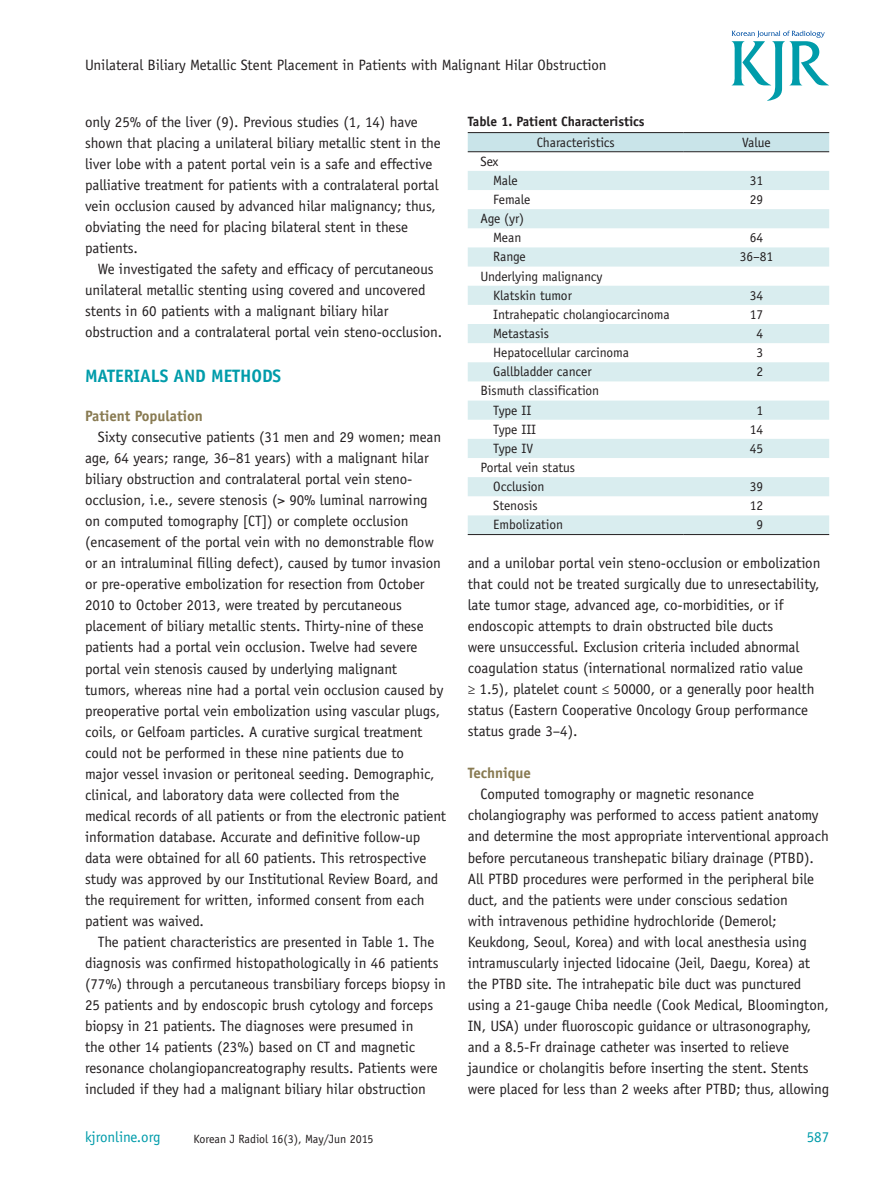
<style>
.page{position:relative;width:893px;height:1191px;background:#fff}
.page>*{position:absolute;margin:0;border:0;box-sizing:border-box;transform-origin:0 0}
.큰제목{font:700 18px "Officina Sans Std";letter-spacing:-.005em;color:#009caa}
.본문{font:15px/21px "Officina Sans Std";letter-spacing:-.005em;color:#231f20}
._1_제목{font:700 15px "Officina Sans Std";letter-spacing:-.005em;color:#887a51}
.t1{font:15px "Officina Sans Std";letter-spacing:-.005em;color:#009caa}
.표본문{font:13.5px "Officina Sans Std";letter-spacing:-.005em;color:#231f20}
.표제목{font:700 13.5px "Officina Sans Std";letter-spacing:-.005em;color:#231f20}
.t2{font:12px "Officina Sans Std";letter-spacing:-.005em;color:#231f20}
</style>
<div class="page">
<svg style="left:732px;top:31px;width:97px;height:70px"></svg>
<div style="left:468px;top:133px;width:361px;height:18px;background:#c9e4e9"></div>
<svg style="left:468px;top:171px;width:361px;height:363px;fill:#d9edef"></svg>
<hr style="left:468px;top:132px;width:216px;height:1px;background:#231f20">
<hr style="left:684px;top:132px;width:145px;height:1px;background:#231f20">
<hr style="left:468px;top:534px;width:216px;height:1px;background:#231f20">
<hr style="left:684px;top:534px;width:145px;height:1px;background:#231f20">
<hr style="left:468px;top:151px;width:216px;height:1px;background:#231f20">
<hr style="left:684px;top:151px;width:145px;height:1px;background:#231f20">
<p class="본문" style="left:85px;top:54px;width:523px">Unilateral Biliary Metallic Stent Placement in Patients with Malignant Hilar Obstruction</p>
<p class="본문" style="left:85px;top:112px;width:357px">only 25% of the liver (9). Previous studies (1, 14) have shown that placing a unilateral biliary metallic stent in the liver lobe with a patent portal vein is a safe and effective palliative treatment for patients with a contralateral portal vein occlusion caused by advanced hilar malignancy; thus, obviating the need for placing bilateral stent in these patients.</p>
<p class="본문" style="left:85px;top:259px;width:359px;text-indent:13px">We investigated the safety and efficacy of percutaneous unilateral metallic stenting using covered and uncovered stents in 60 patients with a malignant biliary hilar obstruction and a contralateral portal vein steno-occlusion.</p>
<p class="큰제목" style="left:85px;top:364px;width:198px">MATERIALS AND METHODS</p>
<p class="_1_제목" style="left:85px;top:407px;width:119px">Patient Population</p>
<p class="본문" style="left:85px;top:427px;width:363px;text-indent:13px">Sixty consecutive patients (31 men and 29 women; mean age, 64 years; range, 36–81 years) with a malignant hilar biliary obstruction and contralateral portal vein steno&shy;occlusion, i.e., severe stenosis (&gt; 90% luminal narrowing on computed tomography [CT]) or complete occlusion (encasement of the portal vein with no demonstrable flow or an intraluminal filling defect), caused by tumor invasion or pre-operative embolization for resection from October 2010 to October 2013, were treated by percutaneous placement of biliary metallic stents. Thirty-nine of these patients had a portal vein occlusion. Twelve had severe portal vein stenosis caused by underlying malignant<br>tumors, whereas nine had a portal vein occlusion caused by preoperative portal vein embolization using vascular plugs, coils, or Gelfoam particles. A curative surgical treatment could not be performed in these nine patients due to<br>major vessel invasion or peritoneal seeding. Demographic, clinical, and laboratory data were collected from the medical records of all patients or from the electronic patient information database. Accurate and definitive follow-up data were obtained for all 60 patients. This retrospective study was approved by our Institutional Review Board, and the requirement for written, informed consent from each patient was waived.</p>
<p class="본문" style="left:85px;top:931px;width:363px;text-indent:13px">The patient characteristics are presented in Table 1. The diagnosis was confirmed histopathologically in 46 patients (77%) through a percutaneous transbiliary forceps biopsy in 25 patients and by endoscopic brush cytology and forceps biopsy in 21 patients. The diagnoses were presumed in<br>the other 14 patients (23%) based on CT and magnetic resonance cholangiopancreatography results. Patients were included if they had a malignant biliary hilar obstruction</p>
<p class="t1" style="left:85px;top:1128px;width:77px">kjronline.org</p>
<p class="t2" style="left:194px;top:1132px;width:181px">Korean J Radiol 16(3), May/Jun 2015</p>
<p class="표제목" style="left:468px;top:113px;width:178px">Table 1. Patient Characteristics</p>
<p class="표본문" style="left:537px;top:134px;width:80px">Characteristics</p>
<p class="표본문" style="left:742px;top:134px;width:30px">Value</p>
<p class="표본문" style="left:480px;top:153px;width:20px">Sex</p>
<p class="표본문" style="left:493px;top:172px;width:26px">Male</p>
<p class="표본문" style="left:750px;top:172px;width:15px">31</p>
<p class="표본문" style="left:493px;top:192px;width:39px">Female</p>
<p class="표본문" style="left:750px;top:192px;width:15px">29</p>
<p class="표본문" style="left:480px;top:211px;width:45px">Age (yr)</p>
<p class="표본문" style="left:493px;top:230px;width:30px">Mean</p>
<p class="표본문" style="left:750px;top:230px;width:15px">64</p>
<p class="표본문" style="left:493px;top:249px;width:34px">Range</p>
<p class="표본문" style="left:740px;top:249px;width:35px">36–81</p>
<p class="표본문" style="left:480px;top:268px;width:123px">Underlying malignancy</p>
<p class="표본문" style="left:493px;top:287px;width:80px">Klatskin tumor</p>
<p class="표본문" style="left:750px;top:287px;width:15px">34</p>
<p class="표본문" style="left:493px;top:306px;width:178px">Intrahepatic cholangiocarcinoma</p>
<p class="표본문" style="left:750px;top:306px;width:15px">17</p>
<p class="표본문" style="left:493px;top:325px;width:57px">Metastasis</p>
<p class="표본문" style="left:756px;top:325px;width:8px">4</p>
<p class="표본문" style="left:493px;top:345px;width:137px">Hepatocellular carcinoma</p>
<p class="표본문" style="left:756px;top:345px;width:8px">3</p>
<p class="표본문" style="left:493px;top:364px;width:100px">Gallbladder cancer</p>
<p class="표본문" style="left:756px;top:364px;width:8px">2</p>
<p class="표본문" style="left:480px;top:383px;width:120px">Bismuth classification</p>
<p class="표본문" style="left:493px;top:402px;width:40px">Type II</p>
<p class="표본문" style="left:756px;top:402px;width:8px">1</p>
<p class="표본문" style="left:493px;top:421px;width:45px">Type III</p>
<p class="표본문" style="left:750px;top:421px;width:15px">14</p>
<p class="표본문" style="left:493px;top:440px;width:41px">Type IV</p>
<p class="표본문" style="left:750px;top:440px;width:15px">45</p>
<p class="표본문" style="left:480px;top:459px;width:96px">Portal vein status</p>
<p class="표본문" style="left:493px;top:479px;width:53px">Occlusion</p>
<p class="표본문" style="left:750px;top:479px;width:15px">39</p>
<p class="표본문" style="left:493px;top:498px;width:46px">Stenosis</p>
<p class="표본문" style="left:750px;top:498px;width:15px">12</p>
<p class="표본문" style="left:493px;top:517px;width:71px">Embolization</p>
<p class="표본문" style="left:756px;top:517px;width:8px">9</p>
<p class="본문" style="left:468px;top:553px;width:354px">and a unilobar portal vein steno-occlusion or embolization that could not be treated surgically due to unresectability, late tumor stage, advanced age, co-morbidities, or if endoscopic attempts to drain obstructed bile ducts<br>were unsuccessful. Exclusion criteria included abnormal coagulation status (international normalized ratio value<br>≥ 1.5), platelet count ≤ 50000, or a generally poor health status (Eastern Cooperative Oncology Group performance status grade 3–4).</p>
<p class="_1_제목" style="left:468px;top:764px;width:65px">Technique</p>
<p class="본문" style="left:468px;top:784px;width:363px;text-indent:13px">Computed tomography or magnetic resonance cholangiography was performed to access patient anatomy and determine the most appropriate interventional approach before percutaneous transhepatic biliary drainage (PTBD).<br>All PTBD procedures were performed in the peripheral bile duct, and the patients were under conscious sedation<br>with intravenous pethidine hydrochloride (Demerol; Keukdong, Seoul, Korea) and with local anesthesia using intramuscularly injected lidocaine (Jeil, Daegu, Korea) at the PTBD site. The intrahepatic bile duct was punctured using a 21-gauge Chiba needle (Cook Medical, Bloomington, IN, USA) under fluoroscopic guidance or ultrasonography, and a 8.5-Fr drainage catheter was inserted to relieve jaundice or cholangitis before inserting the stent. Stents were placed for less than 2 weeks after PTBD; thus, allowing</p>
<p class="t1" style="left:807px;top:1128px;width:24px">587</p>
</div>
